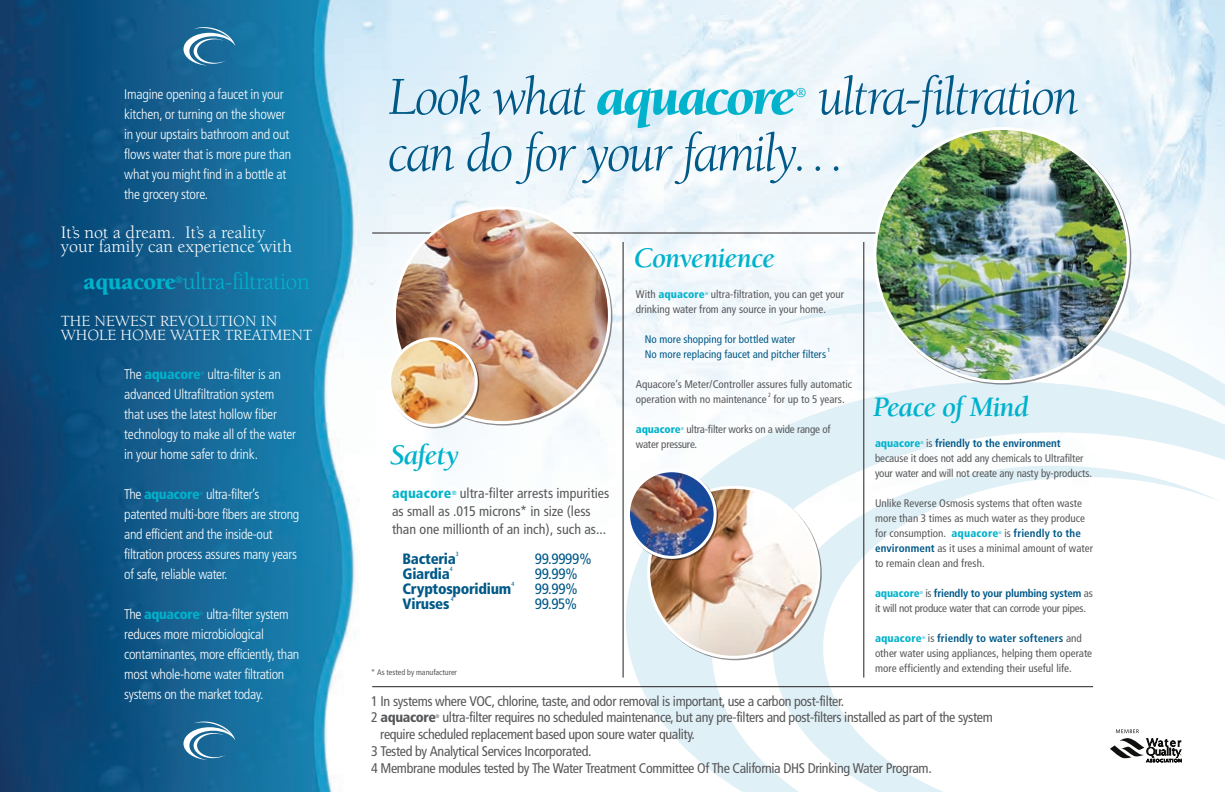
<style>
.page{position:relative;width:1225px;height:792px;background:#fff}
.page>*{position:absolute;margin:0;border:0;box-sizing:border-box;transform-origin:0 0}
.t1{font:italic 55px "Berkeley";letter-spacing:-.045em;color:#015988}
.t2{font:italic 700 29px "Berkeley";letter-spacing:-.035em;color:#00b2cc}
.t3{font:24px "Berkeley";letter-spacing:-.025em;color:#00b2cc}
.t4{font:18px/14px "Berkeley";color:#fff}
.t5{font:16px/14px "Berkeley";color:#fff}
.t6{font:900 condensed 15px "Frutiger";letter-spacing:-.02em;color:#015988}
.t7{font:condensed 15px "Frutiger";letter-spacing:-.015em;color:#015988}
.t8{font:300 condensed 14px/20px "Frutiger";letter-spacing:-.025em;color:#fff}
.t9{font:condensed 14px/16.8px "Frutiger";letter-spacing:-.025em;color:#57585a}
.t10{font:condensed 14px/18px "Frutiger";color:#57585a}
.t11{font:900 condensed 14px "Frutiger";letter-spacing:-.02em;color:#00b2cc}
.t12{font:900 condensed 14px "Frutiger";letter-spacing:.01em;color:#00b2cc}
.t13{font:italic 14px "Berkeley";color:#00b2cc}
.t14{font:condensed 11px/15px "Frutiger";color:#57585a}
.t15{font:condensed 11px/15px "Frutiger";letter-spacing:-.02em;color:#57585a}
.t16{font:condensed 11px/15px "Frutiger";color:#015988}
.t17{font:900 condensed 11px "Frutiger";letter-spacing:-.005em;color:#00b2cc}
.t18{font:700 10px "Berkeley";color:#00b2cc}
.t19{font:condensed 8px "Frutiger";color:#57585a}
.t20{font:condensed 6px "Frutiger";color:#015988}
.t21{font:condensed 6px "Frutiger";color:#00b2cc}
.t22{font:condensed 6px "Frutiger";color:#57585a}
.t23{font:300 condensed 5px "Frutiger";color:#00b2cc}
.t24{font:condensed 5px "Frutiger";color:#57585a}
.t25{font:condensed 4px "Frutiger";color:#00b2cc}
.s1{font-weight:900}
.s2{font-weight:300;color:#fff}
.s3{font-weight:900;color:#00b2cc}
.s4{font-weight:400;color:#57585a}
.s5{font-weight:700;color:#015988}
</style>
<div class="page">
<img style="left:0;top:0;width:1224px;height:792px">
<svg style="left:625px;top:289px;width:599px;height:503px;fill:#f4fafd"></svg>
<svg style="left:772px;top:466px;width:452px;height:326px"></svg>
<svg style="left:183px;top:26px;width:52px;height:40px;background:#4888ae"></svg>
<svg style="left:183px;top:721px;width:52px;height:39px;background:#4988ad"></svg>
<svg style="left:622px;top:241px;width:1px;height:437px"></svg>
<svg style="left:863px;top:241px;width:1px;height:437px"></svg>
<svg style="left:371px;top:686px;width:722px;height:1px"></svg>
<svg style="left:371px;top:232px;width:504px;height:1px"></svg>
<img style="left:395px;top:208px;width:214px;height:215px;border-radius:50%">
<img style="left:389px;top:339px;width:86px;height:86px;border-radius:50%">
<div style="left:388px;top:337px;width:89px;height:90px;border:3px solid #fff;border-radius:50%"></div>
<img style="left:648px;top:487px;width:170px;height:170px;border-radius:50%">
<img style="left:628px;top:471px;width:87px;height:86px;border-radius:50%">
<div style="left:626px;top:469px;width:90px;height:90px;border:3px solid #fff;border-radius:50%"></div>
<img style="left:874px;top:129px;width:253px;height:253px;border-radius:50%">
<svg style="left:1057px;top:730px;width:31px;height:20px"></svg>
<svg style="left:1109px;top:729px;width:73px;height:33px"></svg>
<p class="t8" style="left:124px;top:85px;width:168px">Imagine opening a faucet in your kitchen, or turning on the shower in your upstairs bathroom and out flows water that is more pure than what you might find in a bottle at the grocery store.</p>
<h3 class="t4" style="left:61px;top:226px;width:233px">It’s not a dream. It’s a reality your family can experience with</h3>
<h3 class="t3" style="left:83px;top:269px;width:228px"><span class="s1">aquacore</span> ultra-filtration</h3>
<p class="t18" style="left:175px;top:275px;width:9px">®</p>
<h3 class="t5" style="left:61px;top:315px;width:253px">THE NEWEST REVOLUTION IN<br>WHOLE HOME WATER TREATMENT</h3>
<p class="t8" style="left:124px;top:365px;width:173px;text-indent:83px">ultra-filter is an advanced Ultrafiltration system that uses the latest hollow fiber technology to make all of the water in your home safer to drink.</p>
<p class="t11" style="left:124px;top:486px;width:77px"><span class="s2">The</span> aquacore</p>
<p class="t23" style="left:199px;top:491px;width:5px">®</p>
<p class="t11" style="left:124px;top:366px;width:78px"><span class="s2">The</span> aquacore</p>
<p class="t23" style="left:200px;top:371px;width:5px">®</p>
<p class="t8" style="left:124px;top:485px;width:176px;text-indent:82px">ultra-filter’s patented multi-bore fibers are strong and efficient and the inside-out filtration process assures many years of safe, reliable water.</p>
<p class="t11" style="left:124px;top:606px;width:77px"><span class="s2">The</span> aquacore</p>
<p class="t23" style="left:199px;top:611px;width:5px">®</p>
<p class="t8" style="left:124px;top:605px;width:177px;text-indent:82px">ultra-filter system reduces more microbiological contaminantes, more efficiently, than most whole-home water filtration systems on the market today.</p>
<h1 class="t1" style="left:387px;top:68px;width:692px">Look what <span class="s3">aquacore</span> ultra-filtration</h1>
<p class="t13" style="left:794px;top:85px;width:13px">®</p>
<h1 class="t1" style="left:387px;top:125px;width:461px">can do for your family…</h1>
<h2 class="t2" style="left:634px;top:243px;width:142px">Convenience</h2>
<p class="t14" style="left:635px;top:287px;width:210px;text-indent:75px">ultra-filtration, you can get your drinking water from any source in your home.</p>
<p class="t16" style="left:644px;top:332px;width:183px">No more shopping for bottled water<br>No more replacing faucet and pitcher filters</p>
<p class="t17" style="left:635px;top:288px;width:70px"><span class="s4">With</span> aquacore</p>
<p class="t25" style="left:704px;top:292px;width:5px">®</p>
<p class="t20" style="left:827px;top:347px;width:4px">1</p>
<p class="t14" style="left:635px;top:377px;width:218px">Aquacore’s Meter/Controller assures fully automatic operation with no maintenance</p>
<p class="t22" style="left:767px;top:392px;width:4px">2</p>
<p class="t14" style="left:773px;top:392px;width:73px">for up to 5 years.</p>
<h2 class="t2" style="left:873px;top:392px;width:157px">Peace of Mind</h2>
<p class="t15" style="left:635px;top:422px;width:196px;text-indent:51px">ultra-filter works on a wide range of water pressure.</p>
<p class="t17" style="left:635px;top:423px;width:46px">aquacore</p>
<p class="t25" style="left:680px;top:427px;width:5px">®</p>
<p class="t14" style="left:874px;top:436px;width:218px;text-indent:51px">is <span class="s5">friendly to the environment </span>because it does not add any chemicals to Ultrafilter your water and will not create any nasty by-products.</p>
<p class="t14" style="left:874px;top:496px;width:211px">Unlike Reverse Osmosis systems that often waste more than 3 times as much water as they produce for consumption. <span class="s3">aquacore</span></p>
<p class="t17" style="left:874px;top:437px;width:47px">aquacore</p>
<p class="t25" style="left:920px;top:441px;width:5px">®</p>
<h2 class="t2" style="left:390px;top:440px;width:70px">Safety</h2>
<p class="t10" style="left:392px;top:484px;width:219px;text-indent:68px">ultra-filter arrests impurities as small as .015 microns* in size (less than one millionth of an inch), such as...</p>
<h3 class="t6" style="left:402px;top:549px;width:55px">Bacteria</h3>
<p class="t20" style="left:455px;top:550px;width:4px">3</p>
<h3 class="t7" style="left:534px;top:550px;width:58px">99.9999%</h3>
<h3 class="t6" style="left:402px;top:564px;width:49px">Giardia</h3>
<p class="t20" style="left:449px;top:565px;width:4px">4</p>
<h3 class="t7" style="left:534px;top:565px;width:45px">99.99%</h3>
<h3 class="t6" style="left:402px;top:579px;width:110px">Cryptosporidium</h3>
<p class="t20" style="left:511px;top:580px;width:4px">4</p>
<h3 class="t7" style="left:534px;top:580px;width:45px">99.99%</h3>
<h3 class="t6" style="left:402px;top:594px;width:48px">Viruses</h3>
<p class="t20" style="left:450px;top:595px;width:4px">4</p>
<h3 class="t7" style="left:534px;top:595px;width:44px">99.95%</h3>
<p class="t12" style="left:392px;top:484px;width:61px">aquacore</p>
<p class="t21" style="left:451px;top:489px;width:6px">®</p>
<p class="t14" style="left:874px;top:526px;width:219px;text-indent:129px">is <span class="s5">friendly to the environment</span> as it uses a minimal amount of water to remain clean and fresh.</p>
<p class="t17" style="left:874px;top:587px;width:46px">aquacore</p>
<p class="t25" style="left:919px;top:591px;width:5px">®</p>
<p class="t25" style="left:998px;top:531px;width:5px">®</p>
<p class="t15" style="left:874px;top:586px;width:219px;text-indent:50px">is <span class="s5">friendly to your plumbing system</span> as it will not produce water that can corrode your pipes.</p>
<p class="t17" style="left:874px;top:632px;width:48px">aquacore</p>
<p class="t25" style="left:921px;top:636px;width:5px">®</p>
<p class="t14" style="left:874px;top:631px;width:219px;text-indent:53px">is <span class="s5">friendly to water softeners</span> and other water using appliances, helping them operate more efficiently and extending their useful life.</p>
<p class="t19" style="left:371px;top:668px;width:87px">* As tested by manufacturer</p>
<p class="t9" style="left:371px;top:692px;width:474px">1 In systems where VOC, chlorine, taste, and odor removal is important, use a carbon post-filter.<br>2 <span class="s1">aquacore</span></p>
<p class="t24" style="left:435px;top:714px;width:5px">®</p>
<p class="t9" style="left:442px;top:709px;width:551px">ultra-filter requires no scheduled maintenance, but any pre-filters and post-filters installed as part of the system</p>
<p class="t9" style="left:380px;top:726px;width:316px">require scheduled replacement based upon soure water quality.</p>
<p class="t9" style="left:371px;top:743px;width:222px">3 Tested by Analytical Services Incorporated.</p>
<p class="t9" style="left:371px;top:760px;width:562px">4 Membrane modules tested by The Water Treatment Committee Of The California DHS Drinking Water Program.</p>
</div>
